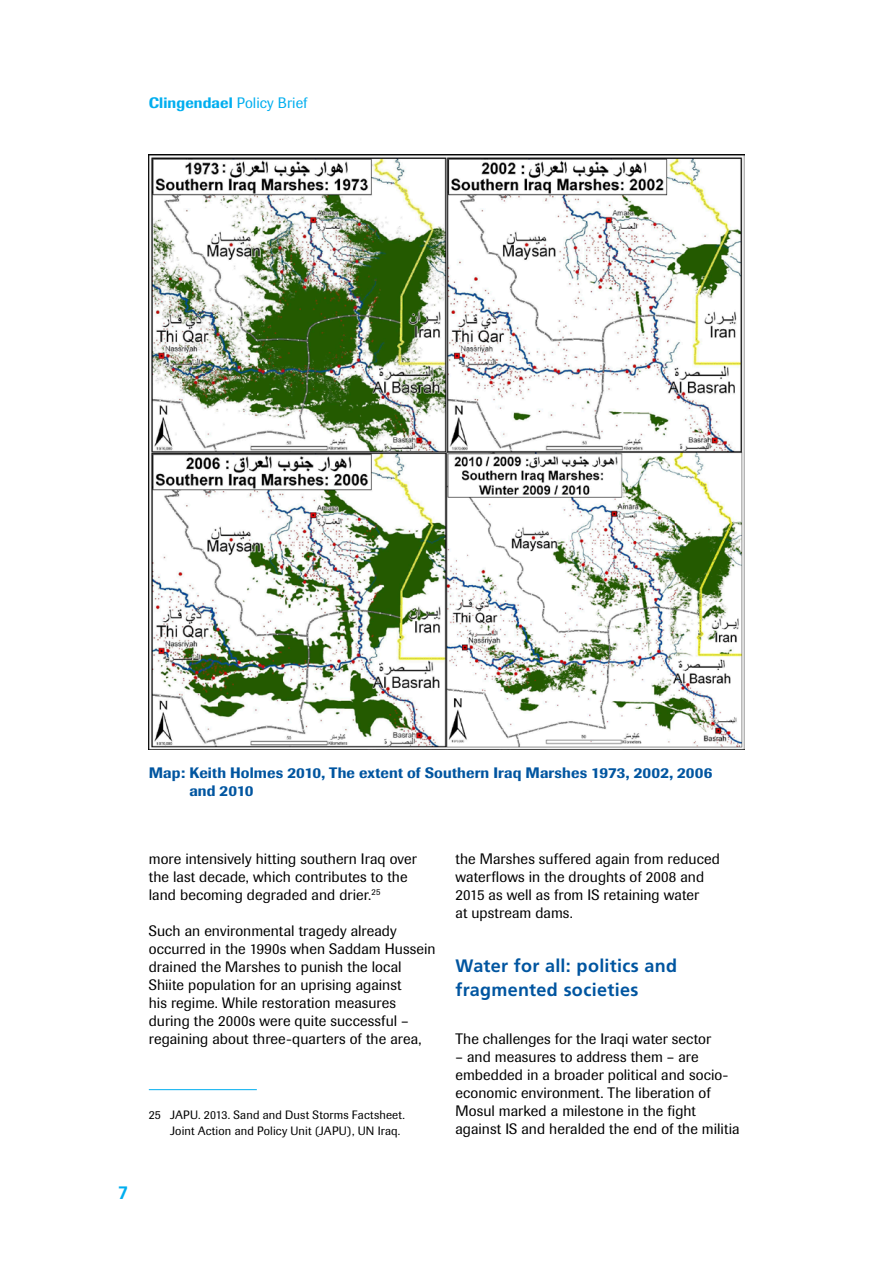
<style>
.page{position:relative;width:893px;height:1263px;background:#fff}
.page>*{position:absolute;margin:0;border:0;box-sizing:border-box;transform-origin:0 0}
.t1{font:700 18px/24px "Frutiger LT Std";letter-spacing:.02em;color:#0055a0}
.t2{font:700 18px "Frutiger LT Std";color:#00aeef}
.P_first{font:15px/18px "Imago";letter-spacing:.005em;color:#000}
.P_H{font:15px/18px "Imago";letter-spacing:.005em;color:#000}
.Caption_F{font:500 15px/18px "Imago";letter-spacing:.01em;color:#0055a0}
.t3{font:500 15px "Imago";letter-spacing:.01em;color:#00aeef}
.Footnote{font:12px/16.5px "Imago";letter-spacing:.01em;color:#000}
.s1{font-weight:400}
</style>
<div class="page">
<hr style="left:149px;top:1089px;width:108px;height:1px;background:#00aeef">
<img style="left:149px;top:154px;width:595px;height:596px">
<p class="t3" style="left:149px;top:94px;width:160px">Clingendael <span class="s1">Policy Brief</span></p>
<p class="Caption_F" style="left:189px;top:764px;width:525px;text-indent:-41px">Map: Keith Holmes 2010, The extent of Southern Iraq Marshes 1973, 2002, 2006 and 2010</p>
<p class="t2" style="left:118px;top:1182px;width:12px">7</p>
<p class="P_first" style="left:149px;top:850px;width:269px">more intensively hitting southern Iraq over the last decade, which contributes to the land becoming degraded and drier.<sup>25</sup></p>
<p class="P_first" style="left:149px;top:922px;width:288px">Such an environmental tragedy already occurred in the 1990s when Saddam Hussein drained the Marshes to punish the local Shiite population for an uprising against<br>his regime. While restoration measures during the 2000s were quite successful – regaining about three-quarters of the area,</p>
<p class="Footnote" style="left:170px;top:1106px;width:236px;text-indent:-21px">25 JAPU. 2013. Sand and Dust Storms Factsheet.<br>Joint Action and Policy Unit (JAPU), UN Iraq.</p>
<p class="P_first" style="left:455px;top:850px;width:266px">the Marshes suffered again from reduced waterflows in the droughts of 2008 and 2015 as well as from IS retaining water<br>at upstream dams.</p>
<h2 class="t1" style="left:455px;top:954px;width:223px">Water for all: politics and fragmented societies</h2>
<p class="P_H" style="left:455px;top:1030px;width:257px">The challenges for the Iraqi water sector</p>
<p class="P_H" style="left:455px;top:1048px;width:286px">– and measures to address them – are embedded in a broader political and socio&shy;economic environment. The liberation of Mosul marked a milestone in the fight against IS and heralded the end of the militia</p>
</div>
